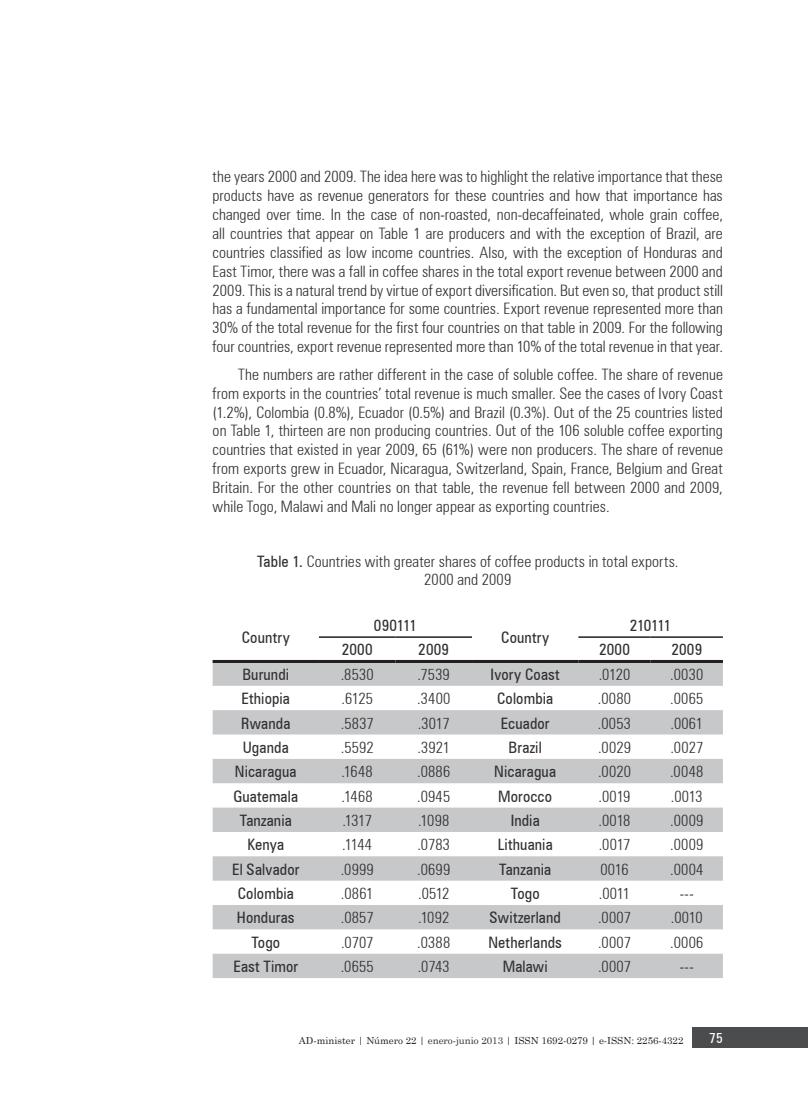
<style>
.page{position:relative;width:808px;height:1106px;background:#fff}
.page>*{position:absolute;margin:0;border:0;box-sizing:border-box;transform-origin:0 0}
.t1{font:300 condensed 15.75px/18.9px "Zurich BT";letter-spacing:.005em;color:#312f30;text-align:justify}
.t2{font:condensed 15.75px "Zurich BT";letter-spacing:.01em;color:#312f30}
.t3{font:condensed 14.25px "Zurich BT";color:#fff}
.t4{font:9.75px "Century Schoolbook";color:#231f20}
.s1{font-weight:400}
.s2{color:#312f30}
</style>
<div class="page">
<div style="left:692px;top:1027px;width:116px;height:20px;background:#4b4c4d"></div>
<svg style="left:213px;top:663px;width:510px;height:315px;fill:#c7c8ca"></svg>
<hr style="left:319px;top:636px;width:76px;height:2px;background:#231f20">
<hr style="left:395px;top:636px;width:77px;height:2px;background:#231f20">
<hr style="left:578px;top:636px;width:73px;height:2px;background:#231f20">
<hr style="left:651px;top:636px;width:72px;height:2px;background:#231f20">
<hr style="left:213px;top:660px;width:106px;height:3px;background:#231f20">
<hr style="left:319px;top:660px;width:76px;height:3px;background:#231f20">
<hr style="left:395px;top:660px;width:77px;height:3px;background:#231f20">
<hr style="left:578px;top:660px;width:73px;height:3px;background:#231f20">
<hr style="left:651px;top:660px;width:72px;height:3px;background:#231f20">
<hr style="left:472px;top:660px;width:106px;height:3px;background:#231f20">
<p class="t1" style="left:213px;top:167px;width:512px">the years 2000 and 2009. The idea here was to highlight the relative importance that these products have as revenue generators for these countries and how that importance has changed over time. In the case of non-roasted, non-decaffeinated, whole grain coffee, all countries that appear on Table 1 are producers and with the exception of Brazil, are countries classified as low income countries. Also, with the exception of Honduras and East Timor, there was a fall in coffee shares in the total export revenue between 2000 and 2009. This is a natural trend by virtue of export diversification. But even so, that product still has a fundamental importance for some countries. Export revenue represented more than 30% of the total revenue for the first four countries on that table in 2009. For the following four countries, export revenue represented more than 10% of the total revenue in that year.</p>
<p class="t1" style="left:213px;top:364px;width:512px;text-indent:26px">The numbers are rather different in the case of soluble coffee. The share of revenue from exports in the countries’ total revenue is much smaller. See the cases of Ivory Coast (1.2%), Colombia (0.8%), Ecuador (0.5%) and Brazil (0.3%). Out of the 25 countries listed on Table 1, thirteen are non producing countries. Out of the 106 soluble coffee exporting countries that existed in year 2009, 65 (61%) were non producers. The share of revenue from exports grew in Ecuador, Nicaragua, Switzerland, Spain, France, Belgium and Great Britain. For the other countries on that table, the revenue fell between 2000 and 2009, while Togo, Malawi and Mali no longer appear as exporting countries.</p>
<p class="t1" style="left:257px;top:551px;width:423px;text-align:center"><span class="s1">Table 1.</span> Countries with greater shares of coffee products in total exports.<br>2000 and 2009</p>
<p class="t2" style="left:242px;top:628px;width:50px">Country</p>
<p class="t2" style="left:374px;top:616px;width:45px">090111</p>
<p class="t2" style="left:630px;top:616px;width:43px">210111</p>
<p class="t2" style="left:501px;top:628px;width:50px">Country</p>
<p class="t2" style="left:342px;top:640px;width:33px">2000</p>
<p class="t2" style="left:418px;top:640px;width:32px">2009</p>
<p class="t2" style="left:599px;top:640px;width:33px">2000</p>
<p class="t2" style="left:671px;top:640px;width:32px">2009</p>
<p class="t2" style="left:242px;top:664px;width:48px">Burundi</p>
<p class="t1" style="left:341px;top:664px;width:35px">.8530</p>
<p class="t1" style="left:418px;top:664px;width:34px">.7539</p>
<p class="t2" style="left:491px;top:664px;width:71px">Ivory Coast</p>
<p class="t1" style="left:599px;top:664px;width:33px">.0120</p>
<p class="t1" style="left:670px;top:664px;width:35px">.0030</p>
<p class="t2" style="left:241px;top:689px;width:50px">Ethiopia</p>
<p class="t1" style="left:341px;top:689px;width:33px">.6125</p>
<p class="t1" style="left:417px;top:689px;width:35px">.3400</p>
<p class="t2" style="left:497px;top:689px;width:58px">Colombia</p>
<p class="t1" style="left:598px;top:689px;width:35px">.0080</p>
<p class="t1" style="left:670px;top:689px;width:35px">.0065</p>
<p class="t2" style="left:241px;top:713px;width:51px">Rwanda</p>
<p class="t1" style="left:341px;top:713px;width:34px">.5837</p>
<p class="t1" style="left:418px;top:713px;width:33px">.3017</p>
<p class="t2" style="left:501px;top:713px;width:50px">Ecuador</p>
<p class="t1" style="left:598px;top:713px;width:35px">.0053</p>
<p class="t1" style="left:670px;top:713px;width:34px">.0061</p>
<p class="t2" style="left:243px;top:737px;width:47px">Uganda</p>
<p class="t1" style="left:341px;top:737px;width:34px">.5592</p>
<p class="t1" style="left:417px;top:737px;width:34px">.3921</p>
<p class="t2" style="left:509px;top:737px;width:35px">Brazil</p>
<p class="t1" style="left:598px;top:737px;width:34px">.0029</p>
<p class="t1" style="left:670px;top:737px;width:34px">.0027</p>
<p class="t2" style="left:235px;top:762px;width:63px">Nicaragua</p>
<p class="t1" style="left:342px;top:762px;width:33px">.1648</p>
<p class="t1" style="left:417px;top:762px;width:35px">.0886</p>
<p class="t2" style="left:494px;top:762px;width:63px">Nicaragua</p>
<p class="t1" style="left:598px;top:762px;width:34px">.0020</p>
<p class="t1" style="left:670px;top:762px;width:35px">.0048</p>
<p class="t2" style="left:233px;top:786px;width:66px">Guatemala</p>
<p class="t1" style="left:342px;top:786px;width:33px">.1468</p>
<p class="t1" style="left:417px;top:786px;width:35px">.0945</p>
<p class="t2" style="left:498px;top:786px;width:55px">Morocco</p>
<p class="t1" style="left:599px;top:786px;width:33px">.0019</p>
<p class="t1" style="left:671px;top:786px;width:33px">.0013</p>
<p class="t2" style="left:240px;top:810px;width:54px">Tanzania</p>
<p class="t1" style="left:342px;top:810px;width:31px">.1317</p>
<p class="t1" style="left:418px;top:810px;width:33px">.1098</p>
<p class="t2" style="left:511px;top:810px;width:31px">India</p>
<p class="t1" style="left:599px;top:810px;width:33px">.0018</p>
<p class="t1" style="left:670px;top:810px;width:35px">.0009</p>
<p class="t2" style="left:247px;top:835px;width:38px">Kenya</p>
<p class="t1" style="left:342px;top:835px;width:31px">.1144</p>
<p class="t1" style="left:417px;top:835px;width:34px">.0783</p>
<p class="t2" style="left:498px;top:835px;width:57px">Lithuania</p>
<p class="t1" style="left:599px;top:835px;width:33px">.0017</p>
<p class="t1" style="left:670px;top:835px;width:35px">.0009</p>
<p class="t2" style="left:232px;top:859px;width:69px">El Salvador</p>
<p class="t1" style="left:341px;top:859px;width:35px">.0999</p>
<p class="t1" style="left:417px;top:859px;width:34px">.0699</p>
<p class="t2" style="left:499px;top:859px;width:54px">Tanzania</p>
<p class="t1" style="left:600px;top:859px;width:30px">0016</p>
<p class="t1" style="left:670px;top:859px;width:35px">.0004</p>
<p class="t2" style="left:238px;top:884px;width:58px">Colombia</p>
<p class="t1" style="left:341px;top:884px;width:34px">.0861</p>
<p class="t1" style="left:418px;top:884px;width:33px">.0512</p>
<p class="t2" style="left:511px;top:884px;width:30px">Togo</p>
<p class="t1" style="left:599px;top:884px;width:33px">.0011</p>
<p class="t1" style="left:680px;top:884px;width:15px">---</p>
<p class="t2" style="left:237px;top:908px;width:59px">Honduras</p>
<p class="t1" style="left:341px;top:908px;width:34px">.0857</p>
<p class="t1" style="left:418px;top:908px;width:33px">.1092</p>
<p class="t2" style="left:489px;top:908px;width:73px">Switzerland</p>
<p class="t1" style="left:598px;top:908px;width:34px">.0007</p>
<p class="t1" style="left:671px;top:908px;width:33px">.0010</p>
<p class="t2" style="left:251px;top:932px;width:30px">Togo</p>
<p class="t1" style="left:341px;top:932px;width:34px">.0707</p>
<p class="t1" style="left:417px;top:932px;width:35px">.0388</p>
<p class="t2" style="left:488px;top:932px;width:75px">Netherlands</p>
<p class="t1" style="left:598px;top:932px;width:34px">.0007</p>
<p class="t1" style="left:670px;top:932px;width:35px">.0006</p>
<p class="t2" style="left:233px;top:957px;width:66px">East Timor</p>
<p class="t1" style="left:341px;top:957px;width:35px">.0655</p>
<p class="t1" style="left:418px;top:957px;width:34px">.0743</p>
<p class="t2" style="left:503px;top:957px;width:47px">Malawi</p>
<p class="t1" style="left:598px;top:957px;width:34px">.0007</p>
<p class="t1" style="left:680px;top:957px;width:15px">---</p>
<p class="t4" style="left:299px;top:1031px;width:386px">AD-minister | Número 22 <span class="s2">| enero-junio 2013</span> | ISSN 1692-0279 | e-ISSN: 2256-4322</p>
<p class="t3" style="left:709px;top:1029px;width:15px">75</p>
</div>
